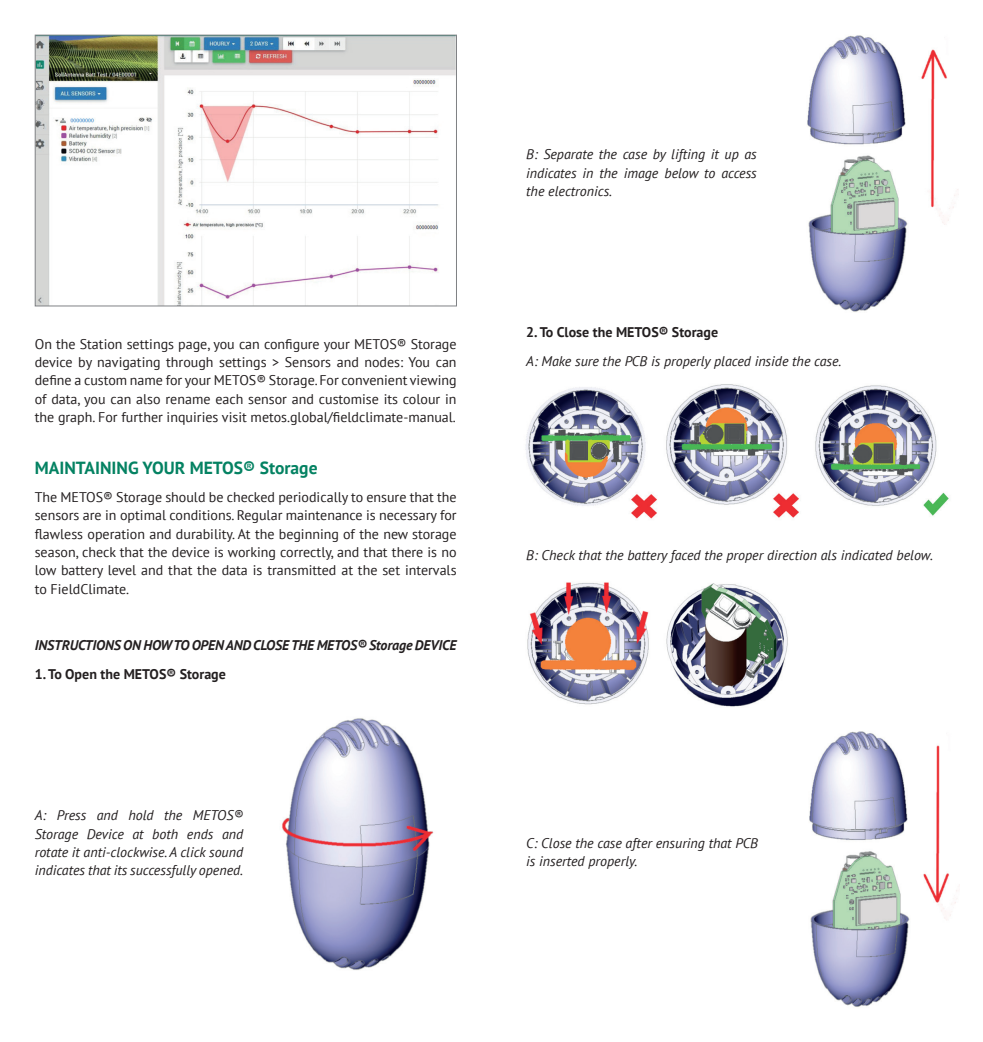
<style>
.page{position:relative;width:983px;height:1042px;background:#fff}
.page>*{position:absolute;margin:0;border:0;box-sizing:border-box;transform-origin:0 0}
.t1{font:700 17.5px "PT Sans";color:#048262}
.t2{font:14px/18.4px "PT Sans";color:#231f20;text-align:justify}
.t3{font:italic 14px/18.4px "PT Sans";color:#231f20;text-align:justify}
.t4{font:italic 700 14px "PT Sans";letter-spacing:-.01em;color:#231f20}
.t5{font:700 14px "PT Sans";color:#231f20}
</style>
<div class="page">
<img style="left:282px;top:718px;width:152px;height:252px">
<img style="left:807px;top:35px;width:148px;height:277px">
<img style="left:525px;top:384px;width:424px;height:135px">
<img style="left:527px;top:582px;width:122px;height:123px">
<img style="left:666px;top:583px;width:122px;height:124px">
<img style="left:37px;top:37px;width:417px;height:267px">
<div style="left:35px;top:35px;width:421px;height:271px;border:1px solid #808285"></div>
<img style="left:809px;top:731px;width:148px;height:276px">
<p class="t2" style="left:35px;top:334px;width:423px">On the Station settings page, you can configure your METOS® Storage device by navigating through settings &gt; Sensors and nodes: You can define a custom name for your METOS® Storage. For convenient viewing of data, you can also rename each sensor and customise its colour in the graph. For further inquiries visit metos.global/fieldclimate-manual.</p>
<p class="t1" style="left:35px;top:456px;width:284px">MAINTAINING YOUR METOS® Storage</p>
<p class="t2" style="left:35px;top:487px;width:423px">The METOS® Storage should be checked periodically to ensure that the sensors are in optimal conditions. Regular maintenance is necessary for flawless operation and durability. At the beginning of the new storage season, check that the device is working correctly, and that there is no low battery level and that the data is transmitted at the set intervals to FieldClimate.</p>
<p class="t4" style="left:35px;top:636px;width:423px">INSTRUCTIONS ON HOW TO OPEN AND CLOSE THE METOS® Storage DEVICE</p>
<p class="t5" style="left:35px;top:664px;width:193px">1. To Open the METOS® Storage</p>
<p class="t3" style="left:35px;top:806px;width:210px">A: Press and hold the METOS® Storage Device at both ends and rotate it anti-clockwise. A click sound indicates that its successfully opened.</p>
<p class="t3" style="left:526px;top:145px;width:232px">B: Separate the case by lifting it up as indicates in the image below to access the electronics.</p>
<p class="t5" style="left:526px;top:323px;width:193px">2. To Close the METOS® Storage</p>
<p class="t3" style="left:526px;top:351px;width:317px">A: Make sure the PCB is properly placed inside the case.</p>
<p class="t3" style="left:526px;top:545px;width:408px">B: Check that the battery faced the proper direction als indicated below.</p>
<p class="t3" style="left:526px;top:833px;width:233px">C: Close the case after ensuring that PCB is inserted properly.</p>
</div>
